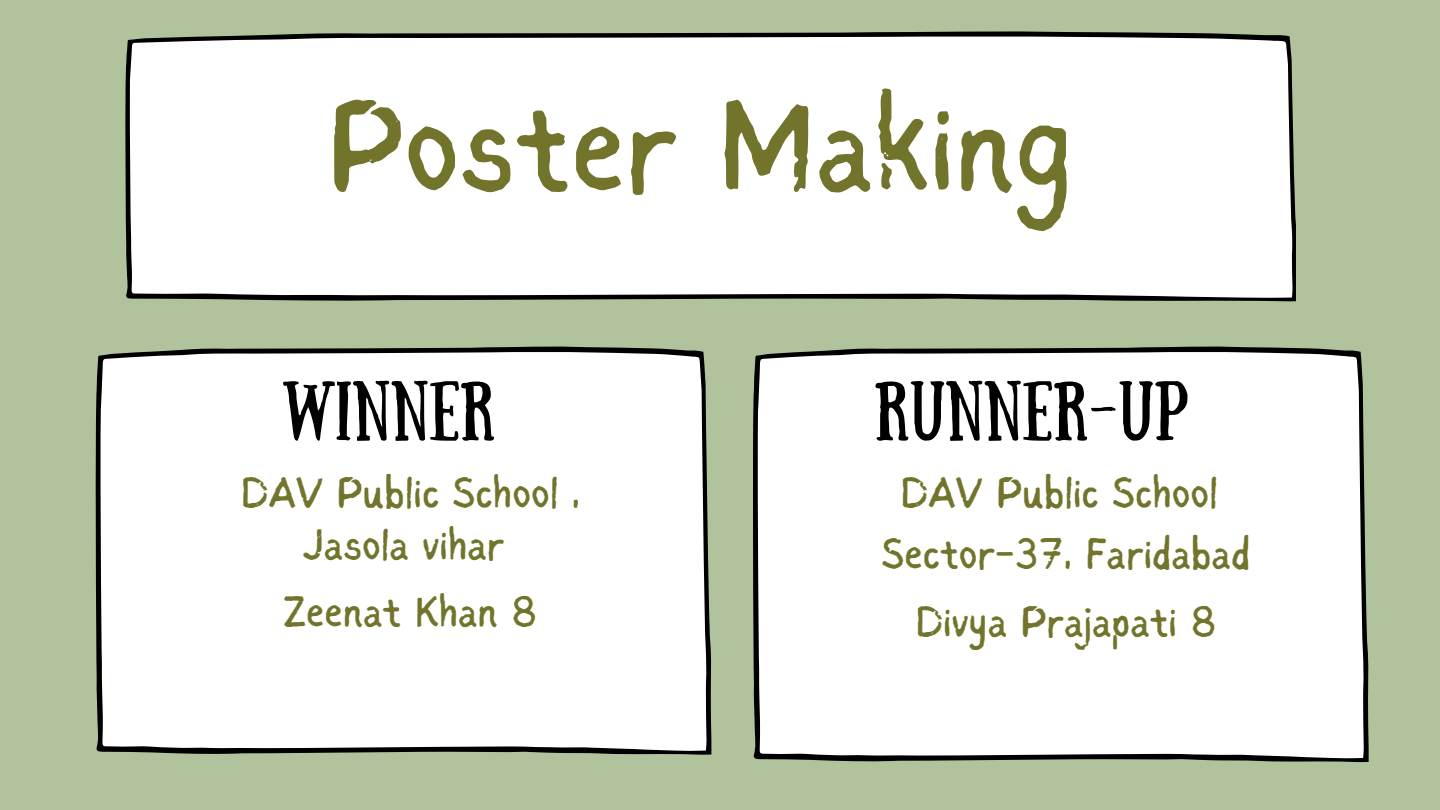
<style>
.page{position:relative;width:1440px;height:810px;background:#b0c39c}
.page>*{position:absolute;margin:0;border:0;box-sizing:border-box;transform-origin:0 0}
.t1{font:131.5px "Sigher";color:#72742c}
.t2{font:59.5px "Sunday";color:#000}
.t3{font:44.3px/51.8px "Sigher";color:#72742c;text-align:center}
</style>
<div class="page">
<div style="left:96px;top:347px;width:616px;height:408px;background:#fff"></div>
<div style="left:125px;top:31px;width:1171px;height:270px;background:#fff"></div>
<div style="left:753px;top:347px;width:616px;height:415px;background:#fff"></div>
<h1 class="t1" style="left:327px;top:93px;width:749px">Poster Making</h1>
<h2 class="t2" style="left:282px;top:369px;width:215px">WINNER</h2>
<h2 class="t2" style="left:874px;top:369px;width:316px">RUNNER-UP</h2>
<p class="t3" style="left:241px;top:470px;width:341px">DAV Public School ,<br>Jasola vihar</p>
<p class="t3" style="left:284px;top:589px;width:256px">Zeenat Khan 8</p>
<p class="t3" style="left:882px;top:465px;width:370px;line-height:61.5px">DAV Public School<br>Sector-37, Faridabad</p>
<p class="t3" style="left:915px;top:599px;width:303px">Divya Prajapati 8</p>
</div>
